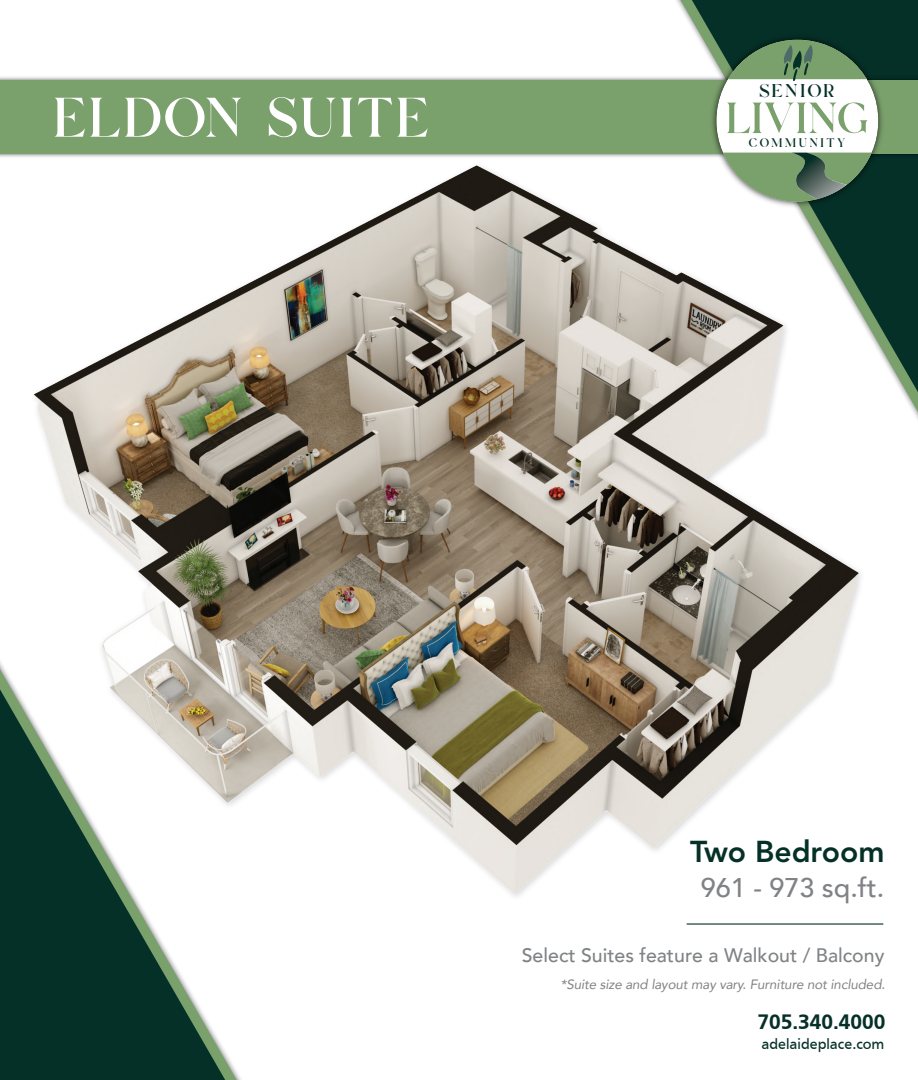
<style>
.page{position:relative;width:918px;height:1080px;background:#fff}
.page>*{position:absolute;margin:0;border:0;box-sizing:border-box;transform-origin:0 0}
.t1{font:500 79.5px "Hello Paris Serif";letter-spacing:-.01em;color:#fff}
.t2{font:500 62.25px "Hello Paris Serif";letter-spacing:-.035em;color:#7aa06c}
.t3{font:800 30px "Avenir LT Pro";color:#053027}
.t4{font:500 27px "Avenir";color:#808285}
.t5{font:500 26.4px "Hello Paris Serif";letter-spacing:.05em;color:#053027}
.t6{font:700 21.75px "Frutiger";color:#053027}
.t7{font:500 19.5px "Avenir";color:#808385}
.t8{font:500 17.85px "Hello Paris Serif";letter-spacing:.1em;color:#053027}
.t9{font:15.15px "Frutiger";color:#053027}
.t10{font:italic 13.5px "Avenir";letter-spacing:-.01em;color:#808285}
</style>
<div class="page">
<svg style="left:692px;top:0;width:226px;height:392px;background:#1d443a"></svg>
<svg style="left:0;top:689px;width:225px;height:391px;fill:#053027"></svg>
<img style="left:7px;top:158px;width:872px;height:747px">
<svg style="left:0;top:75px;width:708px;height:5px"></svg>
<svg style="left:0;top:153px;width:708px;height:5px"></svg>
<div style="left:0;top:80px;width:766px;height:73px;background:#7aa06c"></div>
<div style="left:806px;top:75px;width:112px;height:5px;background:#042c23"></div>
<div style="left:806px;top:153px;width:112px;height:5px;background:#042820"></div>
<div style="left:806px;top:80px;width:112px;height:73px;background:#7aa06c"></div>
<img style="left:708px;top:31px;width:179px;height:179px">
<div style="left:716px;top:40px;width:162px;height:162px;background:#fff;border-radius:50%"></div>
<svg style="left:716px;top:153px;width:162px;height:49px;background:#739074"></svg>
<svg style="left:716px;top:40px;width:162px;height:41px;background:#567b5a"></svg>
<hr style="left:687px;top:923px;width:196px;height:2px;background:#053027">
<h1 class="t1" style="left:52px;top:81px;width:380px">eldon suite</h1>
<h3 class="t5" style="left:759px;top:79px;width:78px">senior</h3>
<h2 class="t2" style="left:725px;top:90px;width:145px">living</h2>
<h3 class="t8" style="left:749px;top:134px;width:99px">community</h3>
<h3 class="t3" style="left:690px;top:833px;width:196px">Two Bedroom</h3>
<h3 class="t4" style="left:701px;top:865px;width:185px">961 - 973 sq.ft.</h3>
<h3 class="t7" style="left:522px;top:938px;width:364px">Select Suites feature a Walkout / Balcony</h3>
<p class="t10" style="left:560px;top:976px;width:326px">*Suite size and layout may vary. Furniture not included.</p>
<h3 class="t6" style="left:758px;top:1009px;width:129px">705.340.4000</h3>
<p class="t9" style="left:761px;top:1035px;width:124px">adelaideplace.com</p>
</div>
